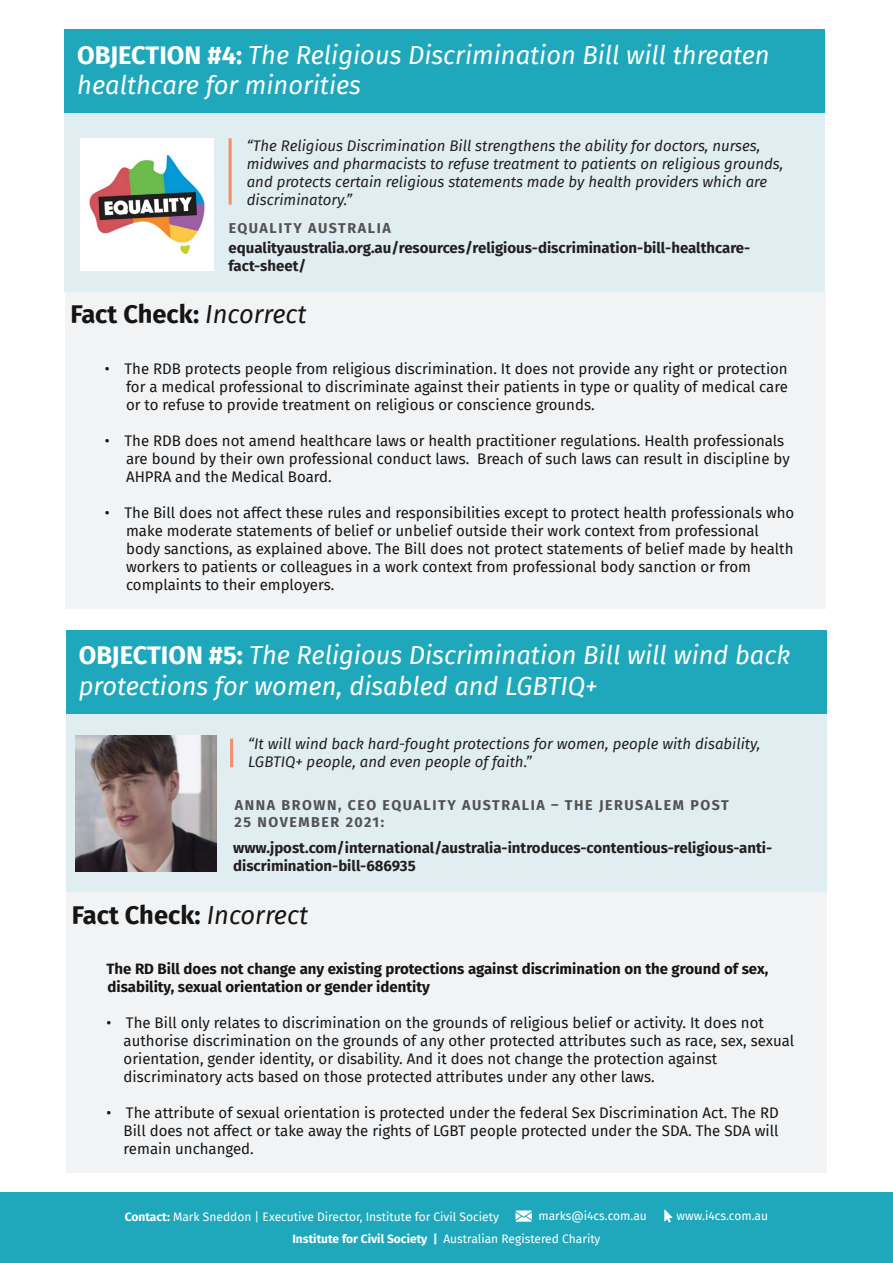
<style>
.page{position:relative;width:893px;height:1263px;background:#fff}
.page>*{position:absolute;margin:0;border:0;box-sizing:border-box;transform-origin:0 0}
.t1{font:italic 25.5px/30.6px "Fira Sans";color:#fff}
.t2{font:700 25.5px "Fira Sans";color:#161516}
.t3{font:15px/18px "Fira Sans";color:#161516}
.t4{font:italic 15px/18px "Fira Sans";color:#231f20}
.t5{font:700 15px/18px "Fira Sans";color:#231f20}
.t6{font:700 15px/18px "Fira Sans";color:#161516}
.t7{font:700 14.25px/17.1px "Fira Sans";letter-spacing:.11em;color:#535252}
.t8{font:12px "Fira Sans";color:#fff}
.s1{font-weight:700;font-style:normal}
.s2{font-weight:400;font-style:italic}
.s3{font-weight:700}
</style>
<div class="page">
<div style="left:65px;top:113px;width:760px;height:179px;background:#e0eef2"></div>
<div style="left:66px;top:713px;width:761px;height:179px;background:#e0eef2"></div>
<div style="left:65px;top:30px;width:760px;height:83px;background:#1fa8bc"></div>
<div style="left:66px;top:630px;width:761px;height:83px;background:#1fa8bc"></div>
<img style="left:76px;top:735px;width:140px;height:136px">
<hr style="left:229px;top:138px;width:3px;height:67px;background:#f68d68">
<hr style="left:230px;top:739px;width:3px;height:28px;background:#f68d68">
<div style="left:65px;top:292px;width:760px;height:317px;background:#f2f3f4"></div>
<div style="left:66px;top:892px;width:761px;height:281px;background:#f2f3f4"></div>
<div style="left:0;top:1192px;width:893px;height:71px;background:#1fa8bc"></div>
<svg style="left:515px;top:1210px;width:17px;height:12px"></svg>
<svg style="left:664px;top:1209px;width:9px;height:13px"></svg>
<img style="left:81px;top:138px;width:132px;height:133px">
<p class="t1" style="left:77px;top:39px;width:694px"><span class="s1">OBJECTION #4:</span> The Religious Discrimination Bill will threaten healthcare for minorities</p>
<p class="t4" style="left:247px;top:136px;width:538px">“The Religious Discrimination Bill strengthens the ability for doctors, nurses, midwives and pharmacists to refuse treatment to patients on religious grounds, and protects certain religious statements made by health providers which are discriminatory.”</p>
<p class="t7" style="left:229px;top:219px;width:164px">EQUALITY AUSTRALIA</p>
<p class="t5" style="left:229px;top:237px;width:523px">equalityaustralia.org.au/resources/religious-discrimination-bill-healthcare&shy;fact-sheet/</p>
<p class="t2" style="left:70px;top:293px;width:238px">Fact Check: <span class="s2">Incorrect</span></p>
<p class="t3" style="left:126px;top:359px;width:663px;text-align:justify;text-indent:-21px">• The RDB protects people from religious discrimination. It does not provide any right or protection for a medical professional to discriminate against their patients in type or quality of medical care or to refuse to provide treatment on religious or conscience grounds.</p>
<p class="t3" style="left:126px;top:431px;width:665px;text-indent:-21px">• The RDB does not amend healthcare laws or health practitioner regulations. Health professionals are bound by their own professional conduct laws. Breach of such laws can result in discipline by<br>AHPRA and the Medical Board.</p>
<p class="t3" style="left:126px;top:503px;width:670px;text-indent:-21px">• The Bill does not affect these rules and responsibilities except to protect health professionals who make moderate statements of belief or unbelief outside their work context from professional body sanctions, as explained above. The Bill does not protect statements of belief made by health workers to patients or colleagues in a work context from professional body sanction or from complaints to their employers.</p>
<p class="t1" style="left:79px;top:639px;width:713px"><span class="s1">OBJECTION #5:</span> The Religious Discrimination Bill will wind back protections for women, disabled and LGBTIQ+</p>
<p class="t4" style="left:248px;top:735px;width:514px">“It will wind back hard-fought protections for women, people with disability,<br>LGBTIQ+ people, and even people of faith.”</p>
<p class="t7" style="left:235px;top:795px;width:496px">ANNA BROWN, CEO EQUALITY AUSTRALIA – THE JERUSALEM POST<br>25 NOVEMBER 2021:</p>
<p class="t5" style="left:233px;top:838px;width:541px">www.jpost.com/international/australia-introduces-contentious-religious-anti&shy;discrimination-bill-686935</p>
<p class="t2" style="left:72px;top:893px;width:238px">Fact Check: <span class="s2">Incorrect</span></p>
<p class="t6" style="left:106px;top:959px;width:663px">The RD Bill does not change any existing protections against discrimination on the ground of sex, disability, sexual orientation or gender identity</p>
<p class="t3" style="left:124px;top:1013px;width:672px;text-indent:-17px">• The Bill only relates to discrimination on the grounds of religious belief or activity. It does not authorise discrimination on the grounds of any other protected attributes such as race, sex, sexual orientation, gender identity, or disability. And it does not change the protection against discriminatory acts based on those protected attributes under any other laws.</p>
<p class="t3" style="left:124px;top:1103px;width:657px;text-align:justify;text-indent:-17px">• The attribute of sexual orientation is protected under the federal Sex Discrimination Act. The RD Bill does not affect or take away the rights of LGBT people protected under the SDA. The SDA will remain unchanged.</p>
<p class="t8" style="left:125px;top:1208px;width:376px"><span class="s3">Contact:</span> Mark Sneddon | Executive Director, Institute for Civil Society</p>
<p class="t8" style="left:538px;top:1207px;width:110px">marks@i4cs.com.au</p>
<p class="t8" style="left:677px;top:1207px;width:93px">www.i4cs.com.au</p>
<p class="t8" style="left:292px;top:1229px;width:310px"><span class="s3">Institute for Civil Society |</span> Australian Registered Charity</p>
</div>
